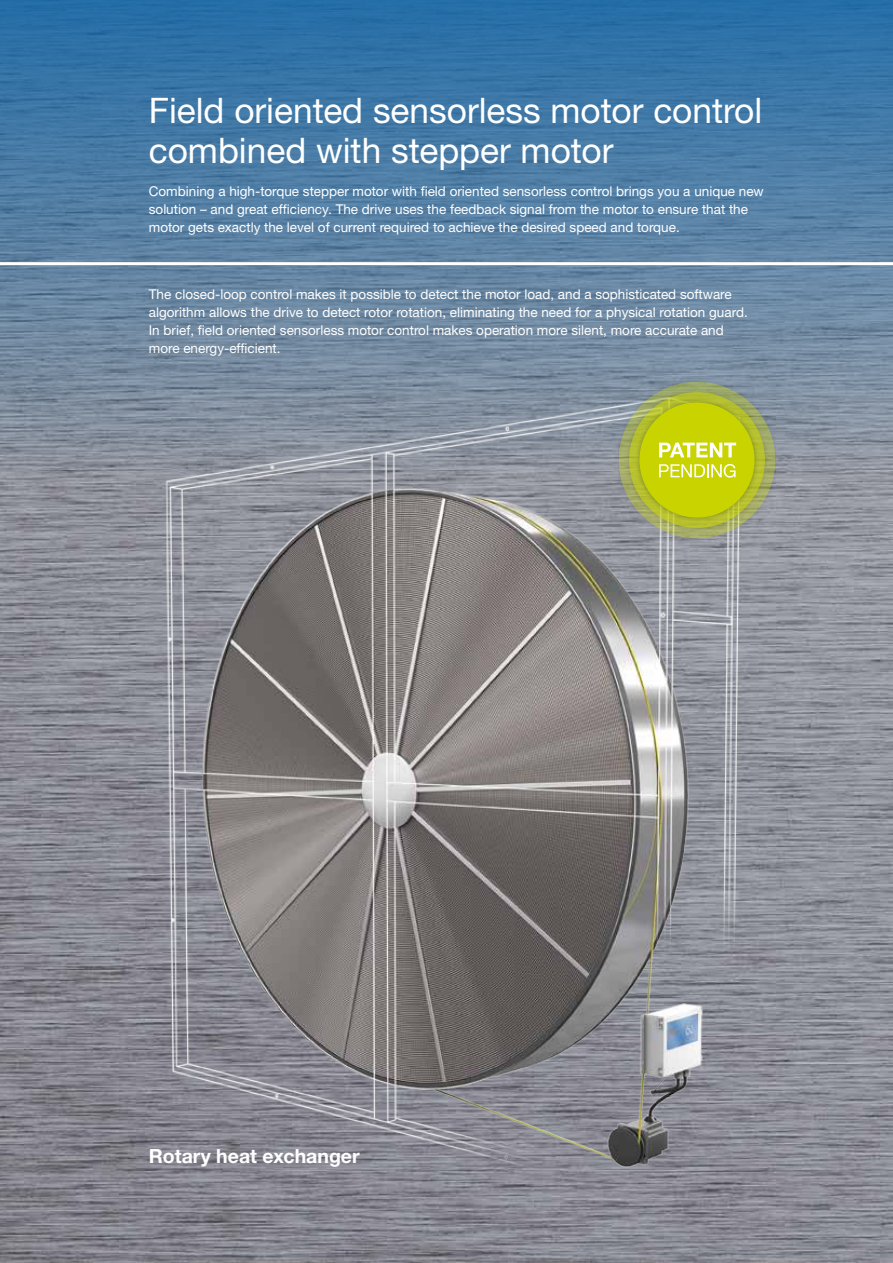
<style>
.page{position:relative;width:893px;height:1263px;background:#fff}
.page>*{position:absolute;margin:0;border:0;box-sizing:border-box;transform-origin:0 0}
.t1{font:35.25px/40.5px "Helvetica Neue LTW1 G";color:#fff}
.t2{font:700 19.5px "Helvetica Neue LTW1 G";color:#fff}
.t3{font:13.5px/18px "Helvetica Neue LTW1 G";color:#fff}
</style>
<div class="page">
<img style="left:0;top:473px;width:893px;height:790px">
<svg style="left:0;top:0;width:893px;height:473px;background:#4279a5"></svg>
<img style="left:67px;top:469px;width:763px;height:758px">
<img style="left:619px;top:469px;width:156px;height:69px">
<img style="left:622px;top:469px;width:150px;height:66px">
<img style="left:632px;top:469px;width:129px;height:55px">
<div style="left:639px;top:402px;width:116px;height:116px;background:#c8d300;border-radius:50%"></div>
<svg style="left:659px;top:469px;width:77px;height:9px"></svg>
<svg style="left:0;top:261px;width:893px;height:208px;background:#7e919c"></svg>
<h1 class="t1" style="left:149px;top:90px;width:615px">Field oriented sensorless motor control combined with stepper motor</h1>
<p class="t3" style="left:149px;top:183px;width:616px">Combining a high-torque stepper motor with field oriented sensorless control brings you a unique new solution – and great efficiency. The drive uses the feedback signal from the motor to ensure that the motor gets exactly the level of current required to achieve the desired speed and torque.</p>
<p class="t3" style="left:149px;top:285px;width:600px">The closed-loop control makes it possible to detect the motor load, and a sophisticated software algorithm allows the drive to detect rotor rotation, eliminating the need for a physical rotation guard.<br>In brief, field oriented sensorless motor control makes operation more silent, more accurate and more energy-efficient.</p>
<h2 class="t2" style="left:149px;top:1144px;width:212px">Rotary heat exchanger</h2>
</div>
